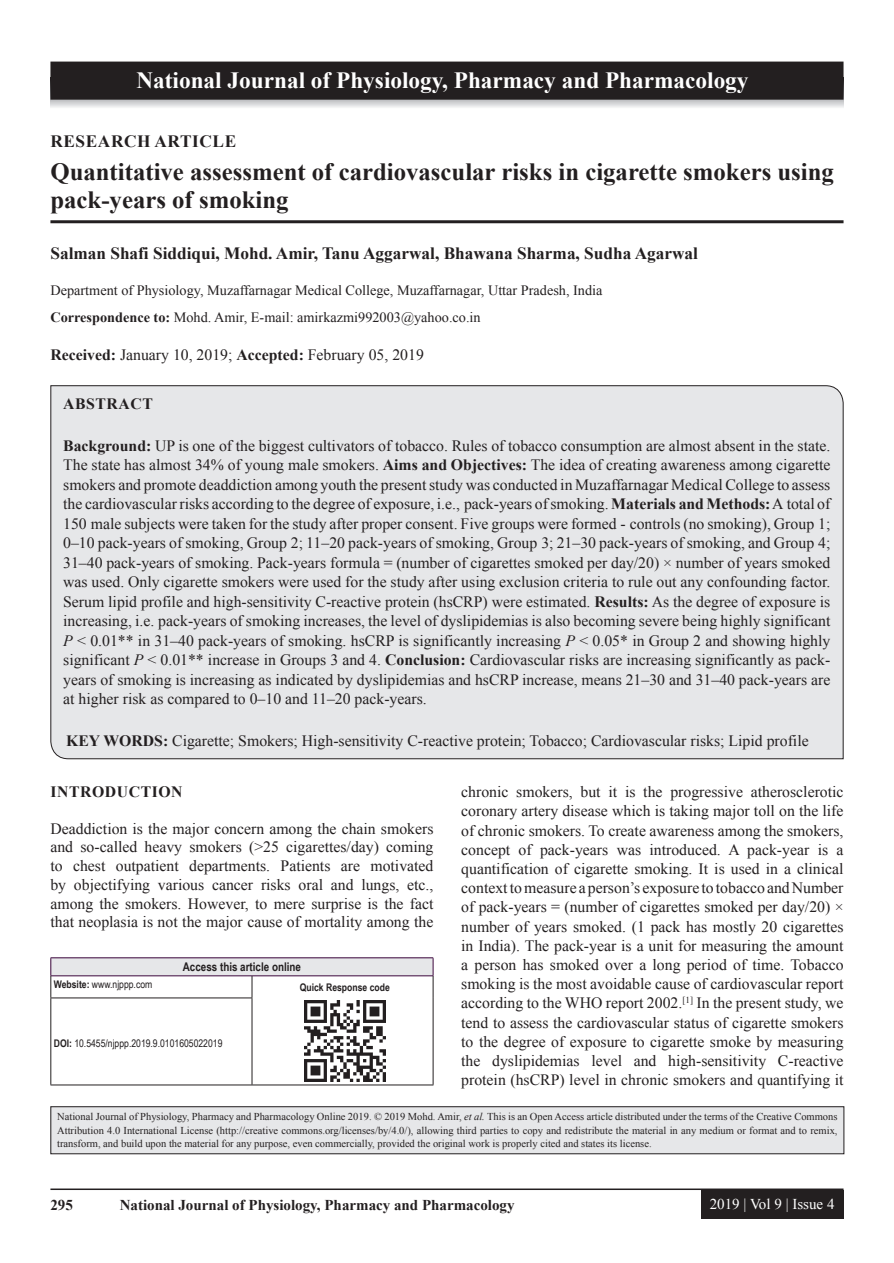
<style>
.page{position:relative;width:894px;height:1263px;background:#fff}
.page>*{position:absolute;margin:0;border:0;box-sizing:border-box;transform-origin:0 0}
.AT{font:700 24.75px/28.5px "Times New Roman";color:#231f20}
.JN_1{font:700 23.25px "Times New Roman";color:#fff}
.AU{font:700 17.25px "Times New Roman";color:#231f20}
.AH{font:700 17.25px "Times New Roman";letter-spacing:.035em;color:#231f20}
.ABS{font:15.75px/19.5px "Times New Roman";color:#231f20;text-align:justify}
.TX{font:15.75px/19.2px "Times New Roman";color:#231f20;text-align:justify}
.KWD{font:15.75px "Times New Roman";color:#231f20}
.ABSH{font:700 15.75px "Times New Roman";letter-spacing:.035em;color:#231f20}
.RF{font:700 15px "Times New Roman";color:#231f20}
.RF_VOL{font:15px "Times New Roman";color:#fff}
.AFF{font:14.25px "Times New Roman";color:#231f20}
.ADD{font:14.25px "Times New Roman";color:#231f20}
.AAO{font:700 12px "Arial Narrow";color:#231f20}
.JN_TX{font:10.5px/13.5px "Times New Roman";color:#231f20;text-align:justify}
.Web{font:10.5px "Arial Narrow";color:#231f20}
.QR{font:700 10.5px "Arial Narrow";color:#231f20}
.s1{font-weight:700}
.s2{font-style:italic}
</style>
<div class="page">
<hr style="left:50px;top:1188px;width:793px;height:2px;background:#231f20">
<div style="left:700px;top:1190px;width:143px;height:28px;background:#231f20"></div>
<hr style="left:50px;top:220px;width:793px;height:3px;background:#231f20">
<div style="left:50px;top:385px;width:793px;height:374px;background:#e6e7e9"></div>
<div style="left:51px;top:957px;width:382px;height:18px;background:#e6e7e9"></div>
<hr style="left:51px;top:975px;width:201px;height:1px;background:#3e083e">
<hr style="left:252px;top:975px;width:181px;height:1px;background:#3e083e">
<svg style="left:50px;top:958px;width:2px;height:39px"></svg>
<svg style="left:251px;top:976px;width:1px;height:21px"></svg>
<hr style="left:50px;top:997px;width:202px;height:1px;background:#231f20">
<hr style="left:50px;top:998px;width:1px;height:86px;background:#231f20">
<hr style="left:251px;top:998px;width:1px;height:86px;background:#231f20">
<hr style="left:50px;top:1084px;width:202px;height:1px;background:#231f20">
<svg style="left:432px;top:958px;width:1px;height:40px"></svg>
<hr style="left:432px;top:998px;width:1px;height:86px;background:#231f20">
<hr style="left:252px;top:1084px;width:181px;height:1px;background:#231f20">
<hr style="left:51px;top:957px;width:201px;height:1px;background:#3e083e">
<hr style="left:252px;top:957px;width:181px;height:1px;background:#3e083e">
<img style="left:304px;top:1000px;width:81px;height:81px">
<div style="left:51px;top:1106px;width:792px;height:47px;background:#e6e7e9"></div>
<div style="left:50px;top:1106px;width:794px;height:48px;border:1px solid #231f20"></div>
<svg style="left:51px;top:100px;width:792px;height:8px;background:#d9dadc"></svg>
<div style="left:51px;top:62px;width:791px;height:37px;background:#231f20"></div>
<div style="left:50px;top:62px;width:793px;height:38px;border:2px solid #231f20"></div>
<p class="JN_1" style="left:136px;top:64px;width:613px">National Journal of Physiology, Pharmacy and Pharmacology</p>
<p class="AH" style="left:50px;top:128px;width:187px">RESEARCH ARTICLE</p>
<p class="AT" style="left:50px;top:156px;width:784px">Quantitative assessment of cardiovascular risks in cigarette smokers using pack-years of smoking</p>
<p class="AU" style="left:50px;top:241px;width:648px">Salman Shafi Siddiqui, Mohd. Amir, Tanu Aggarwal, Bhawana Sharma, Sudha Agarwal</p>
<p class="AFF" style="left:50px;top:280px;width:553px">Department of Physiology, Muzaffarnagar Medical College, Muzaffarnagar, Uttar Pradesh, India</p>
<p class="ADD" style="left:50px;top:307px;width:431px"><span class="s1">Correspondence to:</span> Mohd. Amir, E-mail: amirkazmi992003@yahoo.co.in</p>
<p class="ABS" style="left:50px;top:344px;width:375px"><span class="s1">Received:</span> January 10, 2019; <span class="s1">Accepted:</span> February 05, 2019</p>
<p class="ABSH" style="left:63px;top:392px;width:91px">ABSTRACT</p>
<p class="ABS" style="left:63px;top:435px;width:768px"><span class="s1">Background:</span> UP is one of the biggest cultivators of tobacco. Rules of tobacco consumption are almost absent in the state.<br>The state has almost 34% of young male smokers. <span class="s1">Aims and Objectives:</span> The idea of creating awareness among cigarette smokers and promote deaddiction among youth the present study was conducted in Muzaffarnagar Medical College to assess the cardiovascular risks according to the degree of exposure, i.e., pack-years of smoking. <span class="s1">Materials and Methods:</span> A total of 150 male subjects were taken for the study after proper consent. Five groups were formed - controls (no smoking), Group 1; 0–10 pack-years of smoking, Group 2; 11–20 pack-years of smoking, Group 3; 21–30 pack-years of smoking, and Group 4; 31–40 pack-years of smoking. Pack-years formula = (number of cigarettes smoked per day/20) × number of years smoked was used. Only cigarette smokers were used for the study after using exclusion criteria to rule out any confounding factor.<br>Serum lipid profile and high-sensitivity C-reactive protein (hsCRP) were estimated. <span class="s1">Results:</span> As the degree of exposure is increasing, i.e. pack-years of smoking increases, the level of dyslipidemias is also becoming severe being highly significant <span class="s2">P</span> &lt; 0.01** in 31–40 pack-years of smoking. hsCRP is significantly increasing <span class="s2">P</span> &lt; 0.05* in Group 2 and showing highly significant <span class="s2">P</span> &lt; 0.01** increase in Groups 3 and 4. <span class="s1">Conclusion:</span> Cardiovascular risks are increasing significantly as pack&shy;years of smoking is increasing as indicated by dyslipidemias and hsCRP increase, means 21–30 and 31–40 pack-years are at higher risk as compared to 0–10 and 11–20 pack-years.</p>
<p class="KWD" style="left:66px;top:730px;width:743px"><span class="s1">KEY WORDS:</span> Cigarette; Smokers; High-sensitivity C-reactive protein; Tobacco; Cardiovascular risks; Lipid profile</p>
<h1 class="ABSH" style="left:50px;top:780px;width:134px">INTRODUCTION</h1>
<p class="TX" style="left:50px;top:818px;width:384px;line-height:18.8px">Deaddiction is the major concern among the chain smokers and so-called heavy smokers (&gt;25 cigarettes/day) coming to chest outpatient departments. Patients are motivated by objectifying various cancer risks oral and lungs, etc., among the smokers. However, to mere surprise is the fact that neoplasia is not the major cause of mortality among the</p>
<p class="AAO" style="left:183px;top:958px;width:120px">Access this article online</p>
<p class="Web" style="left:54px;top:976px;width:100px"><span class="s1">Website:</span> www.njppp.com</p>
<p class="QR" style="left:300px;top:979px;width:91px">Quick Response code</p>
<p class="TX" style="left:461px;top:781px;width:383px">chronic smokers, but it is the progressive atherosclerotic coronary artery disease which is taking major toll on the life of chronic smokers. To create awareness among the smokers, concept of pack-years was introduced. A pack-year is a quantification of cigarette smoking. It is used in a clinical context to measure a person’s exposure to tobacco and Number of pack-years = (number of cigarettes smoked per day/20) × number of years smoked. (1 pack has mostly 20 cigarettes in India). The pack-year is a unit for measuring the amount a person has smoked over a long period of time. Tobacco smoking is the most avoidable cause of cardiovascular report according to the WHO report 2002.<sup>[1]</sup> In the present study, we tend to assess the cardiovascular status of cigarette smokers to the degree of exposure to cigarette smoke by measuring the dyslipidemias level and high-sensitivity C-reactive protein (hsCRP) level in chronic smokers and quantifying it</p>
<p class="Web" style="left:54px;top:1035px;width:170px"><span class="s1">DOI:</span> 10.5455/njppp.2019.9.0101605022019</p>
<p class="JN_TX" style="left:57px;top:1109px;width:781px">National Journal of Physiology, Pharmacy and Pharmacology Online 2019. © 2019 Mohd. Amir, <span class="s2">et al.</span> This is an Open Access article distributed under the terms of the Creative Commons Attribution 4.0 International License (http://creative commons.org/licenses/by/4.0/), allowing third parties to copy and redistribute the material in any medium or format and to remix, transform, and build upon the material for any purpose, even commercially, provided the original work is properly cited and states its license.</p>
<p class="RF" style="left:50px;top:1194px;width:24px">295</p>
<p class="RF" style="left:120px;top:1194px;width:396px">National Journal of Physiology, Pharmacy and Pharmacology</p>
<p class="RF_VOL" style="left:709px;top:1193px;width:126px">2019 | Vol 9 | Issue 4</p>
</div>
